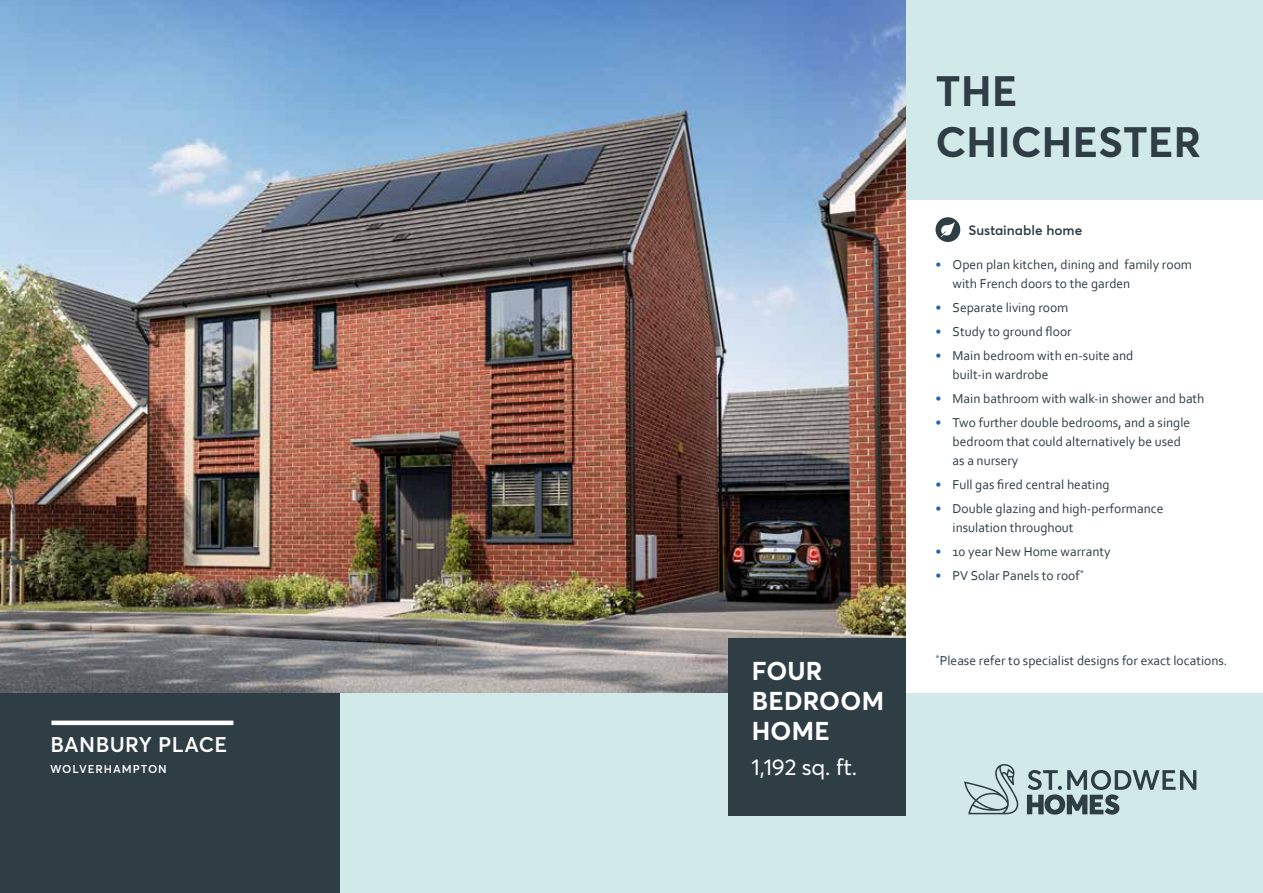
<style>
.page{position:relative;width:1263px;height:893px;background:#fff}
.page>*{position:absolute;margin:0;border:0;box-sizing:border-box;transform-origin:0 0}
.t1{font:700 42px/51px "Averta Std";letter-spacing:.01em;color:#2f3d45}
.t2{font:700 25.5px/30px "Averta Std";letter-spacing:.01em;color:#fff}
.t3{font:22.5px "Averta Std";letter-spacing:-.01em;color:#fff}
.t4{font:600 21px "Averta Std";letter-spacing:.02em;color:#fff}
.t5{font:13.5px/18.8px "Corbel";color:#2f3d45}
.t6{font:600 13.5px "Averta Std";color:#2f3d45}
.t7{font:600 11.25px "Averta Std";letter-spacing:.085em;color:#fff}
.s1{color:#2863ad}
</style>
<div class="page">
<img style="left:0;top:0;width:906px;height:693px">
<div style="left:340px;top:693px;width:923px;height:200px;background:#d1eae9"></div>
<div style="left:0;top:693px;width:340px;height:200px;background:#2f3d45"></div>
<div style="left:728px;top:639px;width:178px;height:177px;background:#2f3d45"></div>
<div style="left:906px;top:0;width:357px;height:200px;background:#d1eae9"></div>
<svg style="left:964px;top:764px;width:54px;height:50px"></svg>
<svg style="left:1027px;top:770px;width:169px;height:45px"></svg>
<hr style="left:51px;top:721px;width:182px;height:4px;background:#fff">
<div style="left:935px;top:217px;width:25px;height:25px;background:#2f3d45;border-radius:50%"></div>
<svg style="left:941px;top:222px;width:14px;height:15px"></svg>
<h3 class="t4" style="left:50px;top:730px;width:178px">BANBURY PLACE</h3>
<p class="t7" style="left:50px;top:761px;width:118px">WOLVERHAMPTON</p>
<h2 class="t2" style="left:752px;top:655px;width:134px">FOUR<br>BEDROOM<br>HOME</h2>
<h3 class="t3" style="left:752px;top:752px;width:107px">1,192 sq. ft.</h3>
<h1 class="t1" style="left:936px;top:64px;width:267px">THE<br>CHICHESTER</h1>
<p class="t6" style="left:968px;top:220px;width:115px">Sustainable home</p>
<p class="t5" style="left:952px;top:255px;width:241px;text-indent:-17px"><span class="s1">•</span> Open plan kitchen, dining and family room with French doors to the garden</p>
<p class="t5" style="left:935px;top:298px;width:134px"><span class="s1">•</span> Separate living room</p>
<p class="t5" style="left:935px;top:322px;width:138px"><span class="s1">•</span> Study to ground floor</p>
<p class="t5" style="left:952px;top:346px;width:182px;text-indent:-17px"><span class="s1">•</span> Main bedroom with en-suite and built-in wardrobe</p>
<p class="t5" style="left:935px;top:389px;width:270px"><span class="s1">•</span> Main bathroom with walk-in shower and bath</p>
<p class="t5" style="left:952px;top:413px;width:239px;text-indent:-17px"><span class="s1">•</span> Two further double bedrooms, and a single bedroom that could alternatively be used as a nursery</p>
<p class="t5" style="left:935px;top:475px;width:176px"><span class="s1">•</span> Full gas fired central heating</p>
<p class="t5" style="left:952px;top:499px;width:212px;text-indent:-17px"><span class="s1">•</span> Double glazing and high-performance insulation throughout</p>
<p class="t5" style="left:935px;top:542px;width:177px"><span class="s1">•</span> 10 year New Home warranty</p>
<p class="t5" style="left:935px;top:566px;width:150px"><span class="s1">•</span> PV Solar Panels to roof<sup>*</sup></p>
<p class="t5" style="left:935px;top:651px;width:293px"><sup>*</sup>Please refer to specialist designs for exact locations.</p>
</div>
